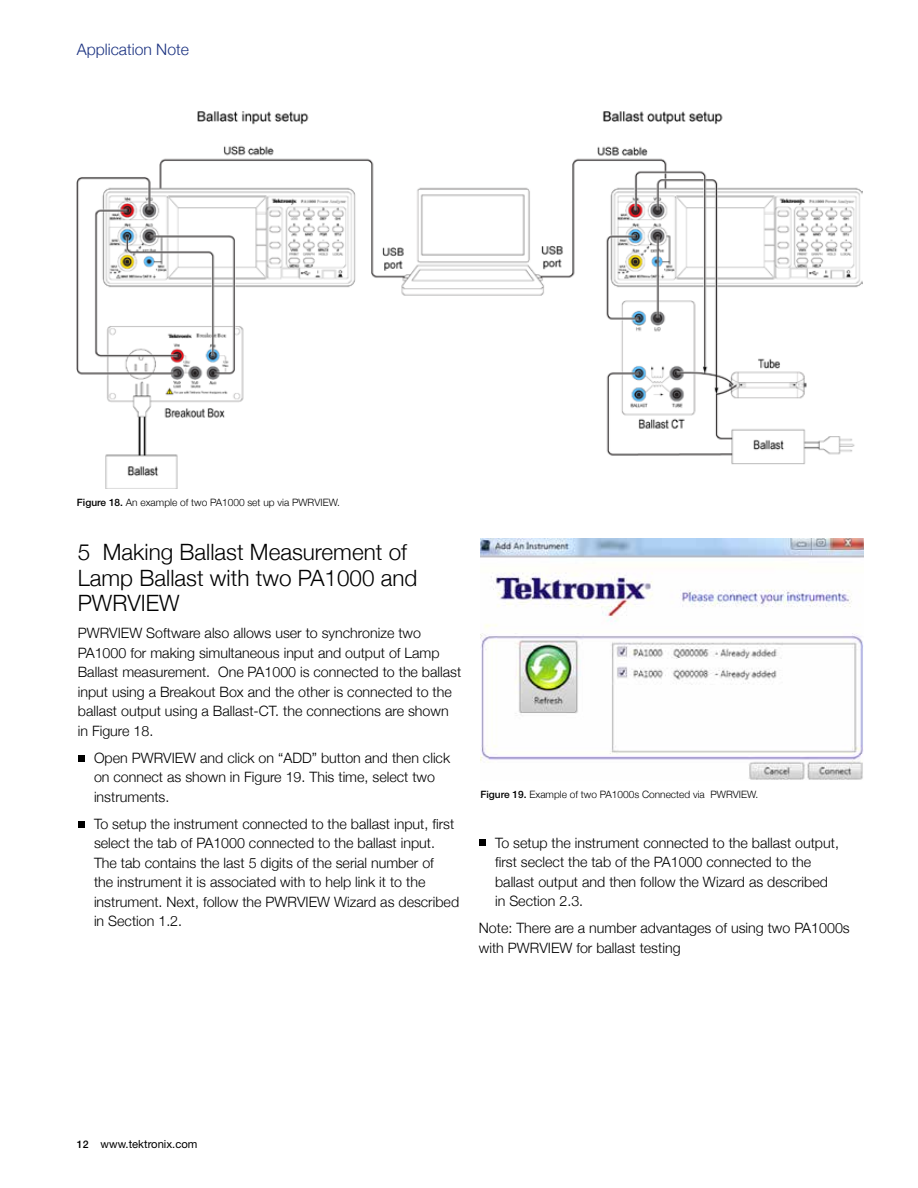
<style>
.page{position:relative;width:918px;height:1188px;background:#fff}
.page>*{position:absolute;margin:0;border:0;box-sizing:border-box;transform-origin:0 0}
.t1{font:300 22.5px/25.5px "Helvetica Neue";color:#000}
.t2{font:300 15.75px "Helvetica Neue";color:#1b3281}
.t3{font:300 14.25px/19.5px "Helvetica Neue";color:#000}
.t4{font:11.25px "Helvetica Neue";color:#000}
.t5{font:300 10.2px "Helvetica Neue";color:#000}
.s1{font-weight:500}
.s2{font-weight:500;font-size:10.5px}
</style>
<div class="page">
<img style="left:77px;top:111px;width:785px;height:377px">
<svg style="left:78px;top:755px;width:6px;height:6px"></svg>
<svg style="left:78px;top:821px;width:6px;height:6px"></svg>
<svg style="left:479px;top:840px;width:6px;height:6px"></svg>
<img style="left:481px;top:538px;width:383px;height:242px">
<p class="t2" style="left:77px;top:40px;width:114px">Application Note</p>
<p class="t5" style="left:77px;top:496px;width:265px"><span class="s1">Figure 18.</span> An example of two PA1000 set up via PWRVIEW.</p>
<h1 class="t1" style="left:78px;top:539px;width:341px">5 Making Ballast Measurement of<br>Lamp Ballast with two PA1000 and<br>PWRVIEW</h1>
<p class="t3" style="left:78px;top:623px;width:385px">PWRVIEW Software also allows user to synchronize two PA1000 for making simultaneous input and output of Lamp Ballast measurement. One PA1000 is connected to the ballast input using a Breakout Box and the other is connected to the ballast output using a Ballast-CT. the connections are shown in Figure 18.</p>
<p class="t3" style="left:94px;top:748px;width:358px">Open PWRVIEW and click on “ADD” button and then click on connect as shown in Figure 19. This time, select two instruments.</p>
<p class="t3" style="left:94px;top:814px;width:367px">To setup the instrument connected to the ballast input, first select the tab of PA1000 connected to the ballast input.<br>The tab contains the last 5 digits of the serial number of<br>the instrument it is associated with to help link it to the instrument. Next, follow the PWRVIEW Wizard as described in Section 1.2.</p>
<p class="t5" style="left:481px;top:788px;width:279px"><span class="s1">Figure 19.</span> Example of two PA1000s Connected via PWRVIEW.</p>
<p class="t3" style="left:495px;top:833px;width:345px">To setup the instrument connected to the ballast output, first seclect the tab of the PA1000 connected to the ballast output and then follow the Wizard as described in Section 2.3.</p>
<p class="t3" style="left:479px;top:918px;width:372px">Note: There are a number advantages of using two PA1000s with PWRVIEW for ballast testing</p>
<p class="t4" style="left:77px;top:1138px;width:122px"><span class="s2">12</span> www.tektronix.com</p>
</div>
